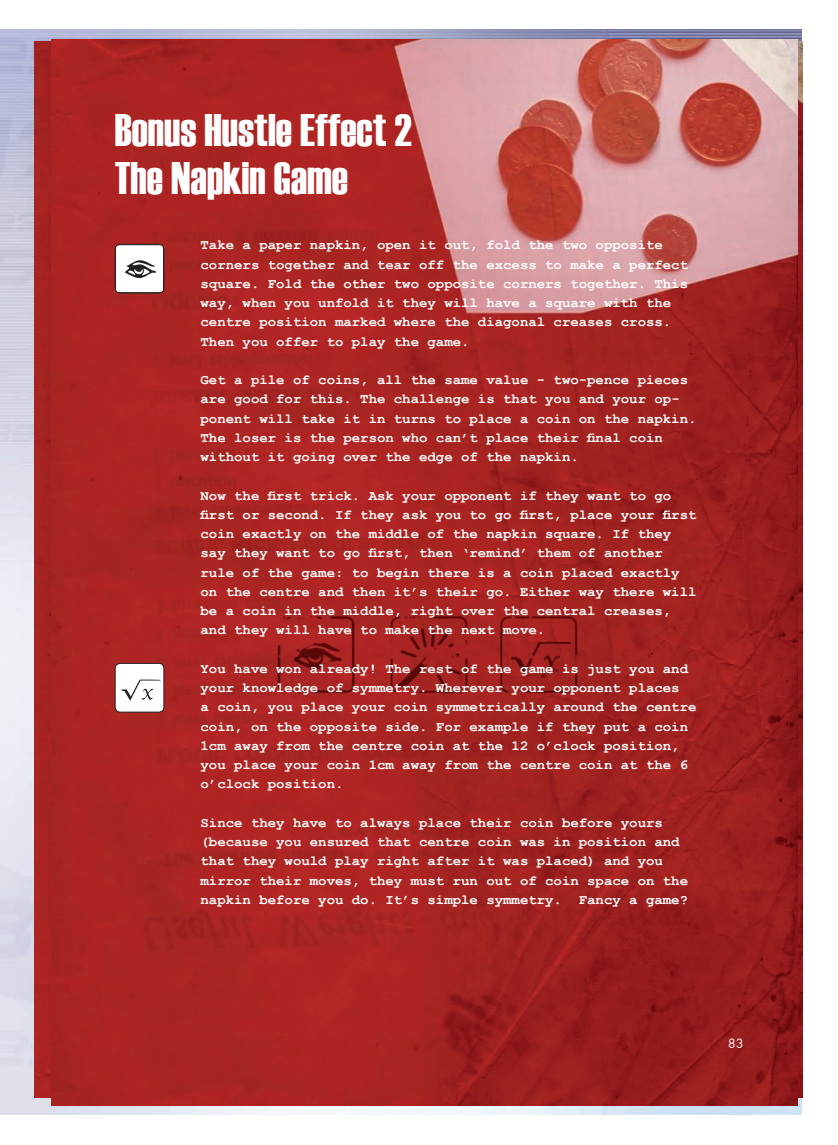
<style>
.page{position:relative;width:838px;height:1145px;background:#fff}
.page>*{position:absolute;margin:0;border:0;box-sizing:border-box;transform-origin:0 0}
.t1{font:45.5px/47.2px "Haettenschweiler";color:#fff}
.t2{font:700 14px/19.2px "Courier New";color:#fff}
.t3{font:14px "Bright";color:#fff}
</style>
<div class="page">
<img style="left:0;top:30px;width:801px;height:1085px">
<img style="left:35px;top:42px;width:767px;height:1056px">
<img style="left:52px;top:39px;width:745px;height:1067px">
<div style="left:115px;top:244px;width:49px;height:49px;background:#fff;border-radius:5px"></div>
<div style="left:115px;top:244px;width:49px;height:49px;border:1px solid #231f20;border-radius:2px"></div>
<svg style="left:125px;top:260px;width:31px;height:18px"></svg>
<div style="left:115px;top:244px;width:49px;height:50px;border:1px solid #231f20;border-radius:5px"></div>
<div style="left:115px;top:663px;width:49px;height:49px;background:#fff;border-radius:5px"></div>
<svg style="left:122px;top:680px;width:39px;height:21px"></svg>
<div style="left:115px;top:663px;width:49px;height:50px;border:1px solid #231f20;border-radius:5px"></div>
<h1 class="t1" style="left:115px;top:107px;width:298px">Bonus Hustle Effect 2<br>The Napkin Game</h1>
<p class="t2" style="left:200px;top:235px;width:489px">Take a paper napkin, open it out, fold the two opposite corners together and tear off the excess to make a perfect square. Fold the other two opposite corners together. This way, when you unfold it they will have a square with the centre position marked where the diagonal creases cross.<br>Then you offer to play the game.</p>
<p class="t2" style="left:200px;top:370px;width:497px">Get a pile of coins, all the same value - two-pence pieces are good for this. The challenge is that you and your op&shy;ponent will take it in turns to place a coin on the napkin.<br>The loser is the person who can’t place their final coin without it going over the edge of the napkin.</p>
<p class="t2" style="left:200px;top:485px;width:497px">Now the first trick. Ask your opponent if they want to go first or second. If they ask you to go first, place your first coin exactly on the middle of the napkin square. If they say they want to go first, then ‘remind’ them of another rule of the game: to begin there is a coin placed exactly on the centre and then it’s their go. Either way there will be a coin in the middle, right over the central creases, and they will have to make the next move.</p>
<p class="t2" style="left:200px;top:658px;width:497px">You have won already! The rest of the game is just you and your knowledge of symmetry. Wherever your opponent places<br>a coin, you place your coin symmetrically around the centre coin, on the opposite side. For example if they put a coin 1cm away from the centre coin at the 12 o’clock position, you place your coin 1cm away from the centre coin at the 6 o’clock position.</p>
<p class="t2" style="left:200px;top:812px;width:489px">Since they have to always place their coin before yours (because you ensured that centre coin was in position and that they would play right after it was placed) and you mirror their moves, they must run out of coin space on the napkin before you do. It’s simple symmetry. Fancy a game?</p>
<p class="t3" style="left:727px;top:1035px;width:17px">83</p>
</div>
